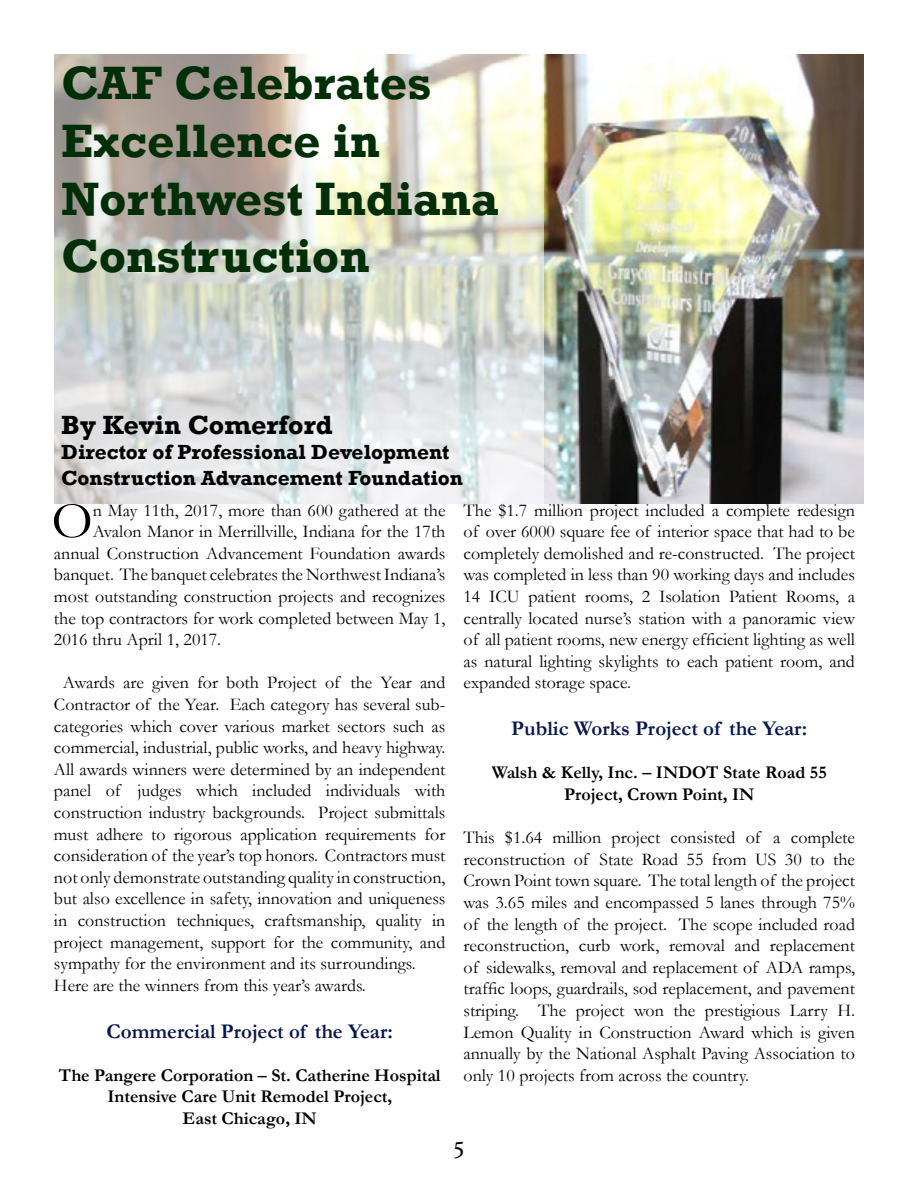
<style>
.page{position:relative;width:918px;height:1188px;background:#fff}
.page>*{position:absolute;margin:0;border:0;box-sizing:border-box;transform-origin:0 0}
.t1{font:52.65px "Garamond";color:#000}
.t2{font:700 48px/57.6px "Rockwell";color:#002e06}
.t3{font:700 27px "Rockwell";color:#000}
.t4{font:27px "Minion Pro";color:#000}
.t5{font:700 21px/25.2px "Rockwell";color:#000}
.t6{font:700 21px "Garamond";color:#08164f}
.t7{font:18px/21.6px "Garamond";color:#000;text-align:justify}
.t8{font:700 18px/21.6px "Garamond";color:#000;text-align:center}
</style>
<div class="page">
<img style="left:544px;top:54px;width:320px;height:450px">
<svg style="left:54px;top:54px;width:490px;height:450px;background:#d5d5ce"></svg>
<h2 class="t2" style="left:61px;top:55px;width:439px">CAF Celebrates<br>Excellence in<br>Northwest Indiana<br>Construction</h2>
<h3 class="t3" style="left:61px;top:409px;width:273px">By Kevin Comerford</h3>
<p class="t5" style="left:61px;top:440px;width:403px">Director of Professional Development<br>Construction Advancement Foundation</p>
<h1 class="t1" style="left:52px;top:485px;width:43px">O</h1>
<p class="t7" style="left:93px;top:499px;width:354px">n May 11th, 2017, more than 600 gathered at the</p>
<p class="t7" style="left:463px;top:499px;width:393px">The $1.7 million project included a complete redesign of over 6000 square fee of interior space that had to be completely demolished and re-constructed. The project was completed in less than 90 working days and includes 14 ICU patient rooms, 2 Isolation Patient Rooms, a centrally located nurse’s station with a panoramic view of all patient rooms, new energy efficient lighting as well as natural lighting skylights to each patient room, and expanded storage space.</p>
<p class="t6" style="left:511px;top:714px;width:297px">Public Works Project of the Year:</p>
<p class="t8" style="left:492px;top:762px;width:337px">Walsh &amp; Kelly, Inc. – INDOT State Road 55<br>Project, Crown Point, IN</p>
<p class="t7" style="left:464px;top:826px;width:393px">This $1.64 million project consisted of a complete reconstruction of State Road 55 from US 30 to the Crown Point town square. The total length of the project was 3.65 miles and encompassed 5 lanes through 75% of the length of the project. The scope included road reconstruction, curb work, removal and replacement of sidewalks, removal and replacement of ADA ramps, traffic loops, guardrails, sod replacement, and pavement striping. The project won the prestigious Larry H.<br>Lemon Quality in Construction Award which is given annually by the National Asphalt Paving Association to only 10 projects from across the country.</p>
<p class="t7" style="left:93px;top:520px;width:354px">Avalon Manor in Merrillville, Indiana for the 17th</p>
<p class="t7" style="left:54px;top:542px;width:393px">annual Construction Advancement Foundation awards</p>
<p class="t7" style="left:54px;top:563px;width:393px">banquet. The banquet celebrates the Northwest Indiana’s</p>
<p class="t7" style="left:54px;top:585px;width:393px">most outstanding construction projects and recognizes</p>
<p class="t7" style="left:54px;top:607px;width:393px">the top contractors for work completed between May 1,</p>
<p class="t7" style="left:54px;top:628px;width:169px">2016 thru April 1, 2017.</p>
<p class="t7" style="left:54px;top:671px;width:393px;text-align:left;text-indent:9px">Awards are given for both Project of the Year and Contractor of the Year. Each category has several sub&shy;categories which cover various market sectors such as commercial, industrial, public works, and heavy highway.<br>All awards winners were determined by an independent panel of judges which included individuals with construction industry backgrounds. Project submittals must adhere to rigorous application requirements for consideration of the year’s top honors. Contractors must not only demonstrate outstanding quality in construction, but also excellence in safety, innovation and uniqueness in construction techniques, craftsmanship, quality in project management, support for the community, and sympathy for the environment and its surroundings.<br>Here are the winners from this year’s awards.</p>
<p class="t6" style="left:107px;top:1017px;width:288px">Commercial Project of the Year:</p>
<p class="t8" style="left:59px;top:1064px;width:383px">The Pangere Corporation – St. Catherine Hospital<br>Intensive Care Unit Remodel Project,<br>East Chicago, IN</p>
<h3 class="t4" style="left:452px;top:1127px;width:15px">5</h3>
</div>
